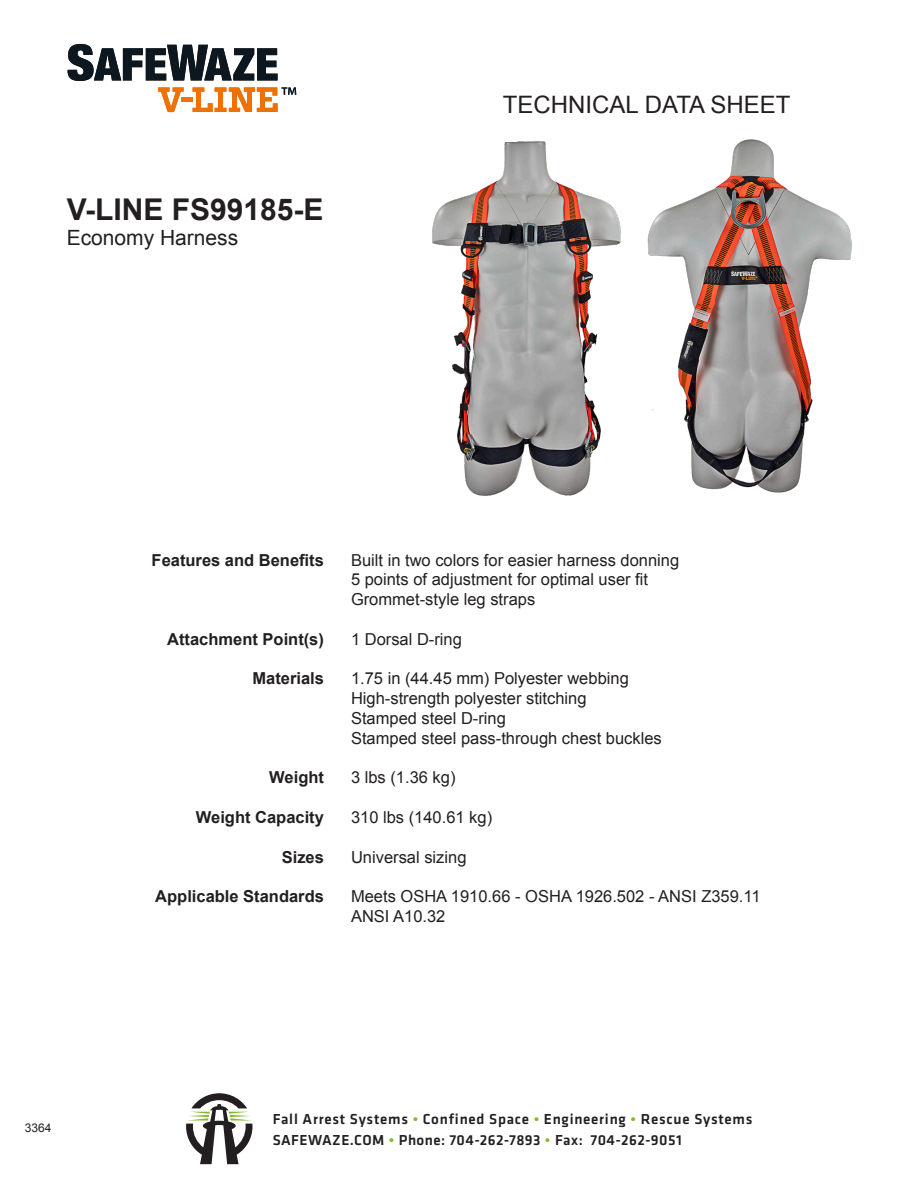
<style>
.page{position:relative;width:918px;height:1188px;background:#fff}
.page>*{position:absolute;margin:0;border:0;box-sizing:border-box;transform-origin:0 0}
.t1{font:700 30px "Arial";color:#231f20}
.t2{font:24px "Arial";color:#231f20}
.t3{font:21px "Arial";color:#231f20}
.t4{font:16.5px "Arial";color:#231f20}
.t5{font:700 16.5px "Arial";color:#231f20}
.t6{font:500 15px/21px "Klavika";letter-spacing:.05em;color:#231f20}
.t7{font:12px "Arial";color:#231f20}
.s1{color:#82bb27}
</style>
<div class="page">
<svg style="left:68px;top:44px;width:210px;height:37px"></svg>
<svg style="left:158px;top:87px;width:26px;height:25px"></svg>
<div style="left:182px;top:97px;width:11px;height:5px;background:#ef7100"></div>
<svg style="left:193px;top:87px;width:103px;height:25px"></svg>
<svg style="left:186px;top:1093px;width:67px;height:71px"></svg>
<img style="left:432px;top:139px;width:420px;height:357px">
<p class="t1" style="left:67px;top:189px;width:258px">V-LINE FS99185-E</p>
<p class="t3" style="left:67px;top:224px;width:173px">Economy Harness</p>
<h2 class="t2" style="left:503px;top:89px;width:289px">TECHNICAL DATA SHEET</h2>
<p class="t7" style="left:25px;top:1120px;width:28px">3364</p>
<p class="t5" style="left:152px;top:549px;width:174px">Features and Benefits</p>
<p class="t5" style="left:167px;top:628px;width:158px">Attachment Point(s)</p>
<p class="t5" style="left:252px;top:668px;width:73px">Materials</p>
<p class="t5" style="left:269px;top:767px;width:56px">Weight</p>
<p class="t5" style="left:196px;top:806px;width:130px">Weight Capacity</p>
<p class="t5" style="left:282px;top:846px;width:44px">Sizes</p>
<p class="t5" style="left:155px;top:885px;width:170px">Applicable Standards</p>
<p class="t4" style="left:351px;top:549px;width:330px">Built in two colors for easier harness donning</p>
<p class="t4" style="left:351px;top:569px;width:299px">5 points of adjustment for optimal user fit</p>
<p class="t4" style="left:351px;top:589px;width:186px">Grommet-style leg straps</p>
<p class="t4" style="left:351px;top:628px;width:112px">1 Dorsal D-ring</p>
<p class="t4" style="left:351px;top:668px;width:279px">1.75 in (44.45 mm) Polyester webbing</p>
<p class="t4" style="left:351px;top:688px;width:237px">High-strength polyester stitching</p>
<p class="t4" style="left:351px;top:707px;width:156px">Stamped steel D-ring</p>
<p class="t4" style="left:351px;top:727px;width:312px">Stamped steel pass-through chest buckles</p>
<p class="t4" style="left:351px;top:767px;width:106px">3 lbs (1.36 kg)</p>
<p class="t4" style="left:351px;top:806px;width:143px">310 lbs (140.61 kg)</p>
<p class="t4" style="left:351px;top:846px;width:117px">Universal sizing</p>
<p class="t4" style="left:351px;top:886px;width:411px">Meets OSHA 1910.66 - OSHA 1926.502 - ANSI Z359.11</p>
<p class="t4" style="left:351px;top:905px;width:96px">ANSI A10.32</p>
<p class="t6" style="left:273px;top:1109px;width:481px">Fall Arrest Systems <span class="s1">•</span> Confined Space <span class="s1">•</span> Engineering <span class="s1">•</span> Rescue Systems<br>SAFEWAZE.COM <span class="s1">•</span> Phone: 704-262-7893 <span class="s1">•</span> Fax: 704-262-9051</p>
</div>
